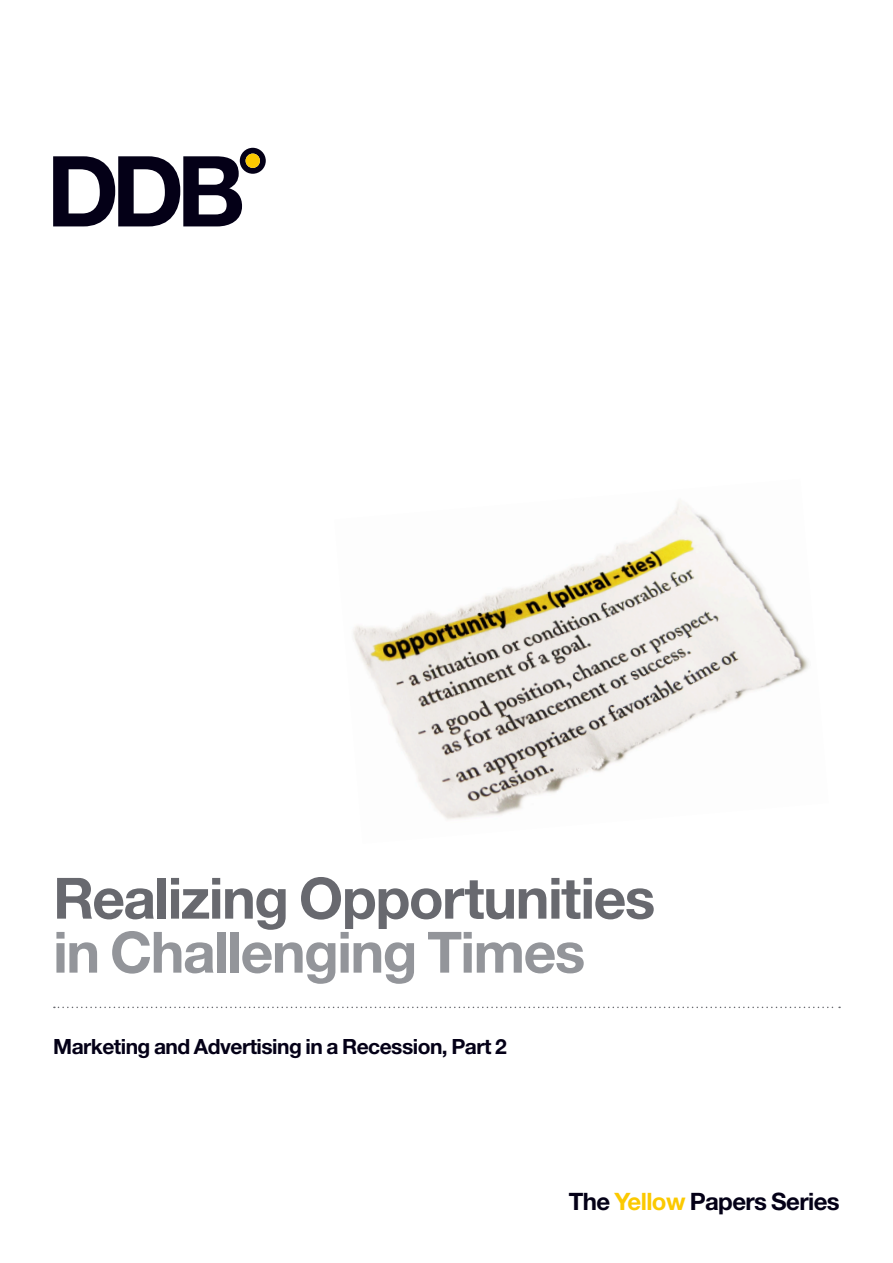
<style>
.page{position:relative;width:893px;height:1263px;background:#fff}
.page>*{position:absolute;margin:0;border:0;box-sizing:border-box;transform-origin:0 0}
.Big_text_38pt_Light{font:700 57px/54px "Helvetica Neue LT Std";letter-spacing:-.025em;color:#68696f}
.Yellow_papers_16pt_D{font:700 24px "Helvetica Neue LT Std";letter-spacing:-.025em;color:#040017}
.Subtitle_14pt_Deep_B{font:700 21px "Helvetica Neue LT Std";letter-spacing:-.025em;color:#040017}
.s1{color:#93959a}
.s2{color:#fbc900}
</style>
<div class="page">
<img style="left:353px;top:500px;width:456px;height:320px">
<svg style="left:54px;top:1006px;width:786px;height:2px"></svg>
<svg style="left:53px;top:148px;width:213px;height:78px"></svg>
<div style="left:246px;top:154px;width:14px;height:14px;background:#fbc900;border-radius:50%"></div>
<p class="Big_text_38pt_Light" style="left:53px;top:870px;width:604px">Realizing Opportunities <span class="s1">in Challenging Times</span></p>
<p class="Subtitle_14pt_Deep_B" style="left:53px;top:1033px;width:455px">Marketing and Advertising in a Recession, Part 2</p>
<p class="Yellow_papers_16pt_D" style="left:569px;top:1186px;width:273px">The <span class="s2">Yellow</span> Papers Series</p>
</div>
